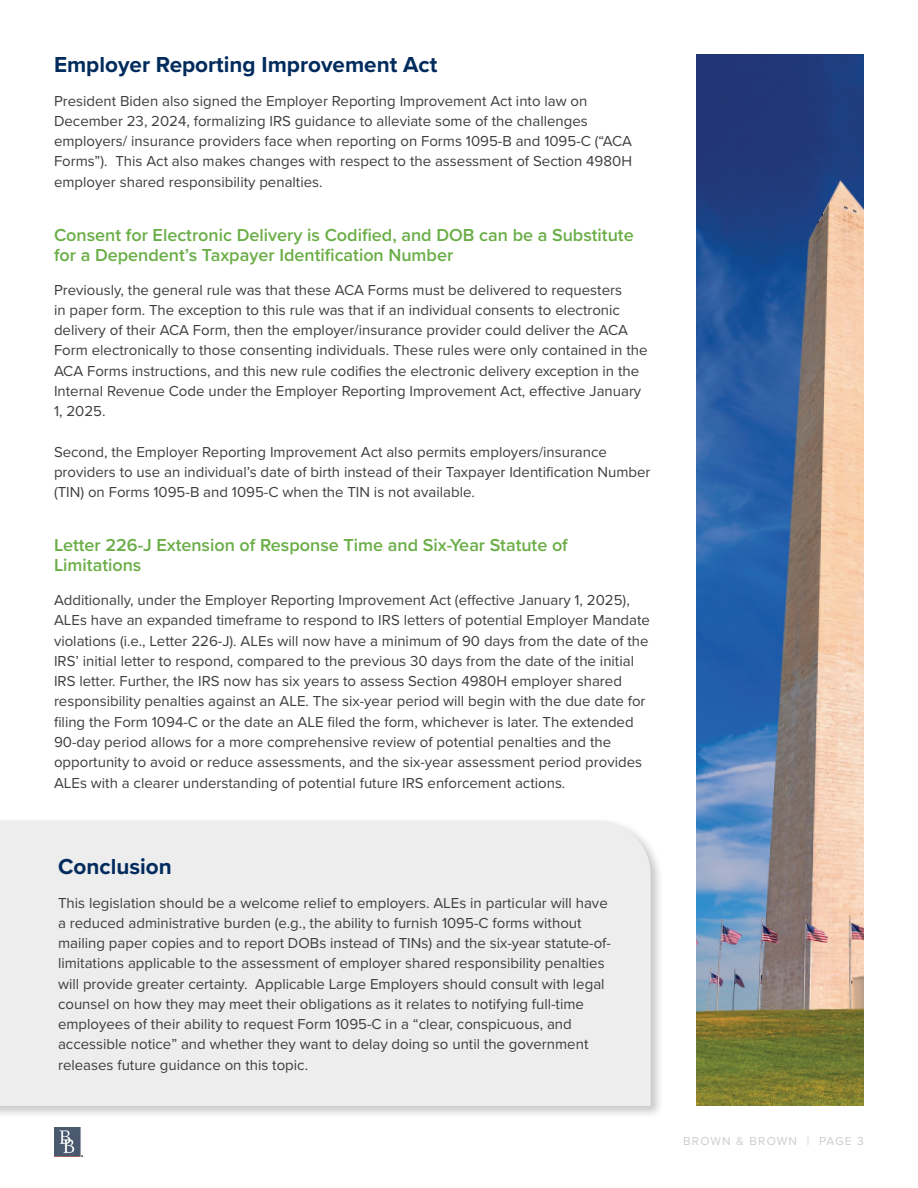
<style>
.page{position:relative;width:918px;height:1188px;background:#fff}
.page>*{position:absolute;margin:0;border:0;box-sizing:border-box;transform-origin:0 0}
.t1{font:700 22.5px "Proxima Nova";color:#002b5c}
.t2{font:600 18px/20.2px "Proxima Nova";color:#6aae47}
.t3{font:15px/20.4px "Proxima Nova";color:#3e3e3f}
.t4{font:12px "Proxima Nova";letter-spacing:.1em;color:#cccdcf}
</style>
<div class="page">
<img style="left:697px;top:54px;width:167px;height:1052px">
<div style="left:0;top:817px;width:664px;height:302px;background:#231f20;opacity:.25"></div>
<div style="left:0;top:821px;width:651px;height:285px;background:#ededee"></div>
<img style="left:54px;top:1127px;width:28px;height:29px">
<h1 class="t1" style="left:54px;top:47px;width:385px">Employer Reporting Improvement Act</h1>
<p class="t3" style="left:54px;top:90px;width:580px">President Biden also signed the Employer Reporting Improvement Act into law on December 23, 2024, formalizing IRS guidance to alleviate some of the challenges employers/ insurance providers face when reporting on Forms 1095-B and 1095-C (“ACA Forms”). This Act also makes changes with respect to the assessment of Section 4980H employer shared responsibility penalties.</p>
<p class="t2" style="left:54px;top:224px;width:581px">Consent for Electronic Delivery is Codified, and DOB can be a Substitute for a Dependent’s Taxpayer Identification Number</p>
<p class="t3" style="left:54px;top:279px;width:595px">Previously, the general rule was that these ACA Forms must be delivered to requesters<br>in paper form. The exception to this rule was that if an individual consents to electronic delivery of their ACA Form, then the employer/insurance provider could deliver the ACA Form electronically to those consenting individuals. These rules were only contained in the ACA Forms instructions, and this new rule codifies the electronic delivery exception in the Internal Revenue Code under the Employer Reporting Improvement Act, effective January 1, 2025.</p>
<p class="t3" style="left:54px;top:441px;width:598px">Second, the Employer Reporting Improvement Act also permits employers/insurance providers to use an individual’s date of birth instead of their Taxpayer Identification Number (TIN) on Forms 1095-B and 1095-C when the TIN is not available.</p>
<p class="t2" style="left:54px;top:534px;width:515px">Letter 226-J Extension of Response Time and Six-Year Statute of<br>Limitations</p>
<p class="t3" style="left:54px;top:589px;width:598px">Additionally, under the Employer Reporting Improvement Act (effective January 1, 2025), ALEs have an expanded timeframe to respond to IRS letters of potential Employer Mandate violations (i.e., Letter 226-J). ALEs will now have a minimum of 90 days from the date of the IRS’ initial letter to respond, compared to the previous 30 days from the date of the initial IRS letter. Further, the IRS now has six years to assess Section 4980H employer shared responsibility penalties against an ALE. The six-year period will begin with the due date for filing the Form 1094-C or the date an ALE filed the form, whichever is later. The extended 90-day period allows for a more comprehensive review of potential penalties and the opportunity to avoid or reduce assessments, and the six-year assessment period provides ALEs with a clearer understanding of potential future IRS enforcement actions.</p>
<h1 class="t1" style="left:58px;top:850px;width:115px">Conclusion</h1>
<p class="t3" style="left:58px;top:892px;width:555px">This legislation should be a welcome relief to employers. ALEs in particular will have a reduced administrative burden (e.g., the ability to furnish 1095-C forms without mailing paper copies and to report DOBs instead of TINs) and the six-year statute-of&shy;limitations applicable to the assessment of employer shared responsibility penalties will provide greater certainty. Applicable Large Employers should consult with legal counsel on how they may meet their obligations as it relates to notifying full-time employees of their ability to request Form 1095-C in a “clear, conspicuous, and accessible notice” and whether they want to delay doing so until the government releases future guidance on this topic.</p>
<p class="t4" style="left:683px;top:1132px;width:182px">BROWN &amp; BROWN | PAGE 3</p>
</div>
